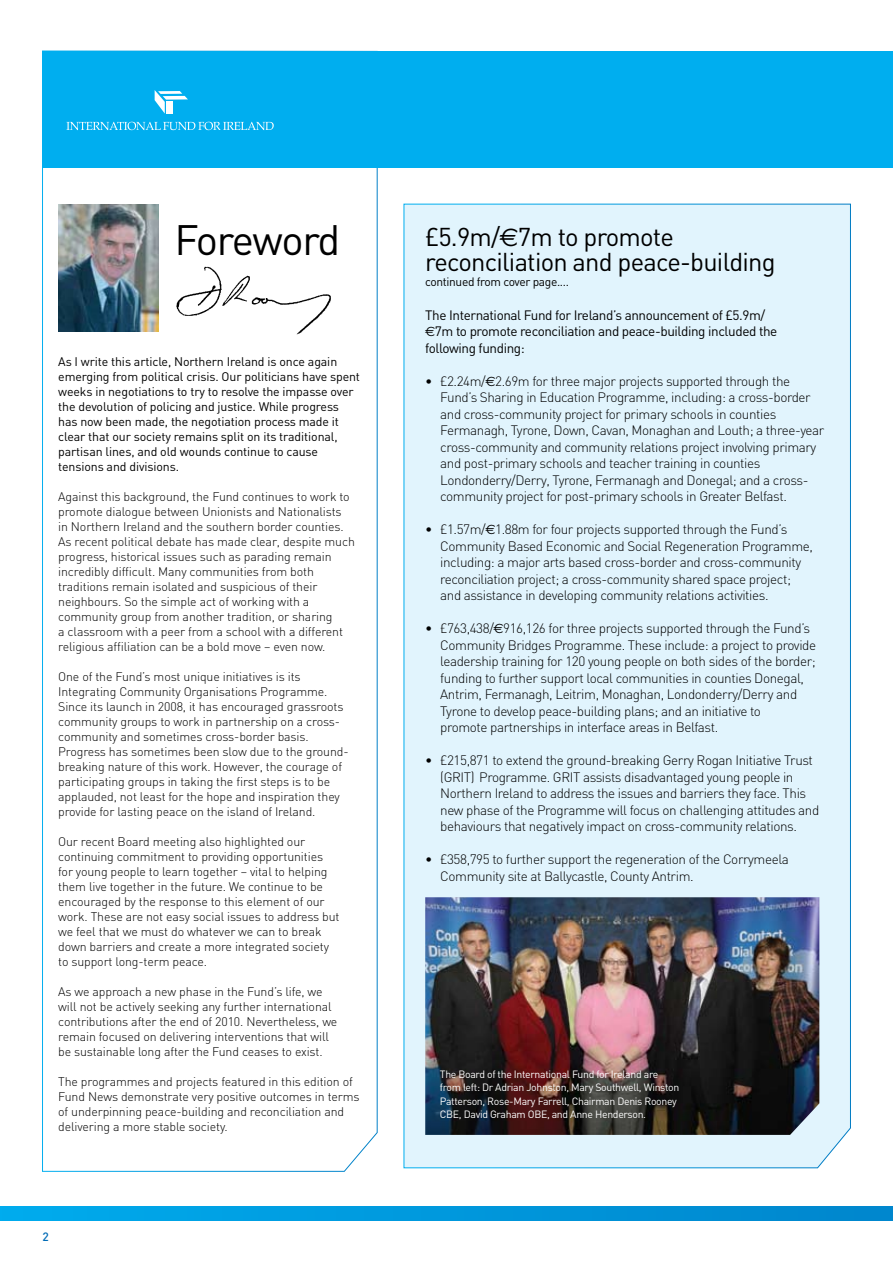
<style>
.page{position:relative;width:893px;height:1263px;background:#fff}
.page>*{position:absolute;margin:0;border:0;box-sizing:border-box;transform-origin:0 0}
.t1{font:42px "DIN";letter-spacing:-.035em;color:#000}
.t2{font:25.5px/25.5px "DIN";letter-spacing:-.03em;color:#000}
.t3{font:300 13.5px/16.5px "DIN";letter-spacing:-.03em;color:#000}
.t4{font:13.5px/16.5px "DIN";letter-spacing:-.03em;color:#000}
.t5{font:300 12.3px/15px "DIN";letter-spacing:-.01em;color:#000}
.t6{font:12.3px/15px "DIN";letter-spacing:-.01em;color:#000}
.t7{font:12px "DIN";letter-spacing:-.03em;color:#000}
.t8{font:500 12px "DIN";color:#006bb6}
.t9{font:10.5px/13.5px "DIN";letter-spacing:-.03em;color:#fff}
.s1{font-family:"Euro Sans"}
.s2{font-family:"Euro Sans";font-weight:400}
</style>
<div class="page">
<div style="left:403px;top:203px;width:448px;height:965px;background:#e1f4fd"></div>
<svg style="left:42px;top:50px;width:336px;height:1122px"></svg>
<div style="left:43px;top:51px;width:850px;height:116px;background:#00aeef"></div>
<svg style="left:66px;top:122px;width:208px;height:8px"></svg>
<svg style="left:155px;top:90px;width:33px;height:24px"></svg>
<svg style="left:0;top:1206px;width:893px;height:14px;background:#0098dc"></svg>
<img style="left:58px;top:204px;width:101px;height:127px">
<img style="left:159px;top:260px;width:178px;height:76px">
<img style="left:425px;top:897px;width:394px;height:238px">
<h1 class="t1" style="left:174px;top:214px;width:168px">Foreword</h1>
<p class="t6" style="left:58px;top:353px;width:303px">As I write this article, Northern Ireland is once again emerging from political crisis. Our politicians have spent weeks in negotiations to try to resolve the impasse over the devolution of policing and justice. While progress has now been made, the negotiation process made it clear that our society remains split on its traditional, partisan lines, and old wounds continue to cause tensions and divisions.</p>
<p class="t5" style="left:58px;top:488px;width:298px">Against this background, the Fund continues to work to promote dialogue between Unionists and Nationalists<br>in Northern Ireland and the southern border counties.<br>As recent political debate has made clear, despite much progress, historical issues such as parading remain incredibly difficult. Many communities from both traditions remain isolated and suspicious of their neighbours. So the simple act of working with a community group from another tradition, or sharing<br>a classroom with a peer from a school with a different religious affiliation can be a bold move – even now.</p>
<p class="t5" style="left:58px;top:668px;width:292px">One of the Fund’s most unique initiatives is its Integrating Community Organisations Programme.<br>Since its launch in 2008, it has encouraged grassroots community groups to work in partnership on a cross&shy;community and sometimes cross-border basis.<br>Progress has sometimes been slow due to the ground&shy;breaking nature of this work. However, the courage of participating groups in taking the first steps is to be applauded, not least for the hope and inspiration they provide for lasting peace on the island of Ireland.</p>
<p class="t5" style="left:58px;top:833px;width:283px">Our recent Board meeting also highlighted our continuing commitment to providing opportunities for young people to learn together – vital to helping them live together in the future. We continue to be encouraged by the response to this element of our work. These are not easy social issues to address but we feel that we must do whatever we can to break down barriers and create a more integrated society to support long-term peace.</p>
<p class="t5" style="left:58px;top:983px;width:281px">As we approach a new phase in the Fund’s life, we will not be actively seeking any further international contributions after the end of 2010. Nevertheless, we remain focused on delivering interventions that will be sustainable long after the Fund ceases to exist.</p>
<p class="t5" style="left:58px;top:1073px;width:303px">The programmes and projects featured in this edition of Fund News demonstrate very positive outcomes in terms of underpinning peace-building and reconciliation and delivering a more stable society.</p>
<p class="t8" style="left:43px;top:1229px;width:8px">2</p>
<h2 class="t2" style="left:425px;top:223px;width:352px">£5.9m/<span class="s1">€</span>7m to promote reconciliation and peace-building</h2>
<p class="t7" style="left:425px;top:275px;width:145px">continued from cover page....</p>
<p class="t4" style="left:425px;top:307px;width:354px">The International Fund for Ireland’s announcement of £5.9m/ <span class="s1">€</span>7m to promote reconciliation and peace-building included the following funding:</p>
<p class="t3" style="left:440px;top:373px;width:386px;text-indent:-15px">• £2.24m/<span class="s2">€</span>2.69m for three major projects supported through the Fund’s Sharing in Education Programme, including: a cross-border and cross-community project for primary schools in counties Fermanagh, Tyrone, Down, Cavan, Monaghan and Louth; a three-year cross-community and community relations project involving primary and post-primary schools and teacher training in counties Londonderry/Derry, Tyrone, Fermanagh and Donegal; and a cross&shy;community project for post-primary schools in Greater Belfast.</p>
<p class="t3" style="left:440px;top:521px;width:374px;text-indent:-15px">• £1.57m/<span class="s2">€</span>1.88m for four projects supported through the Fund’s Community Based Economic and Social Regeneration Programme, including: a major arts based cross-border and cross-community reconciliation project; a cross-community shared space project; and assistance in developing community relations activities.</p>
<p class="t3" style="left:440px;top:620px;width:377px;text-indent:-15px">• £763,438/<span class="s2">€</span>916,126 for three projects supported through the Fund’s Community Bridges Programme. These include: a project to provide leadership training for 120 young people on both sides of the border; funding to further support local communities in counties Donegal, Antrim, Fermanagh, Leitrim, Monaghan, Londonderry/Derry and Tyrone to develop peace-building plans; and an initiative to<br>promote partnerships in interface areas in Belfast.</p>
<p class="t3" style="left:440px;top:752px;width:381px;text-indent:-15px">• £215,871 to extend the ground-breaking Gerry Rogan Initiative Trust (GRIT) Programme. GRIT assists disadvantaged young people in Northern Ireland to address the issues and barriers they face. This new phase of the Programme will focus on challenging attitudes and behaviours that negatively impact on cross-community relations.</p>
<p class="t3" style="left:440px;top:851px;width:350px;text-indent:-15px">• £358,795 to further support the regeneration of the Corrymeela<br>Community site at Ballycastle, County Antrim.</p>
<p class="t9" style="left:440px;top:1067px;width:241px">The Board of the International Fund for Ireland are from left: Dr Adrian Johnston, Mary Southwell, Winston Patterson, Rose-Mary Farrell, Chairman Denis Rooney CBE, David Graham OBE, and Anne Henderson.</p>
</div>
